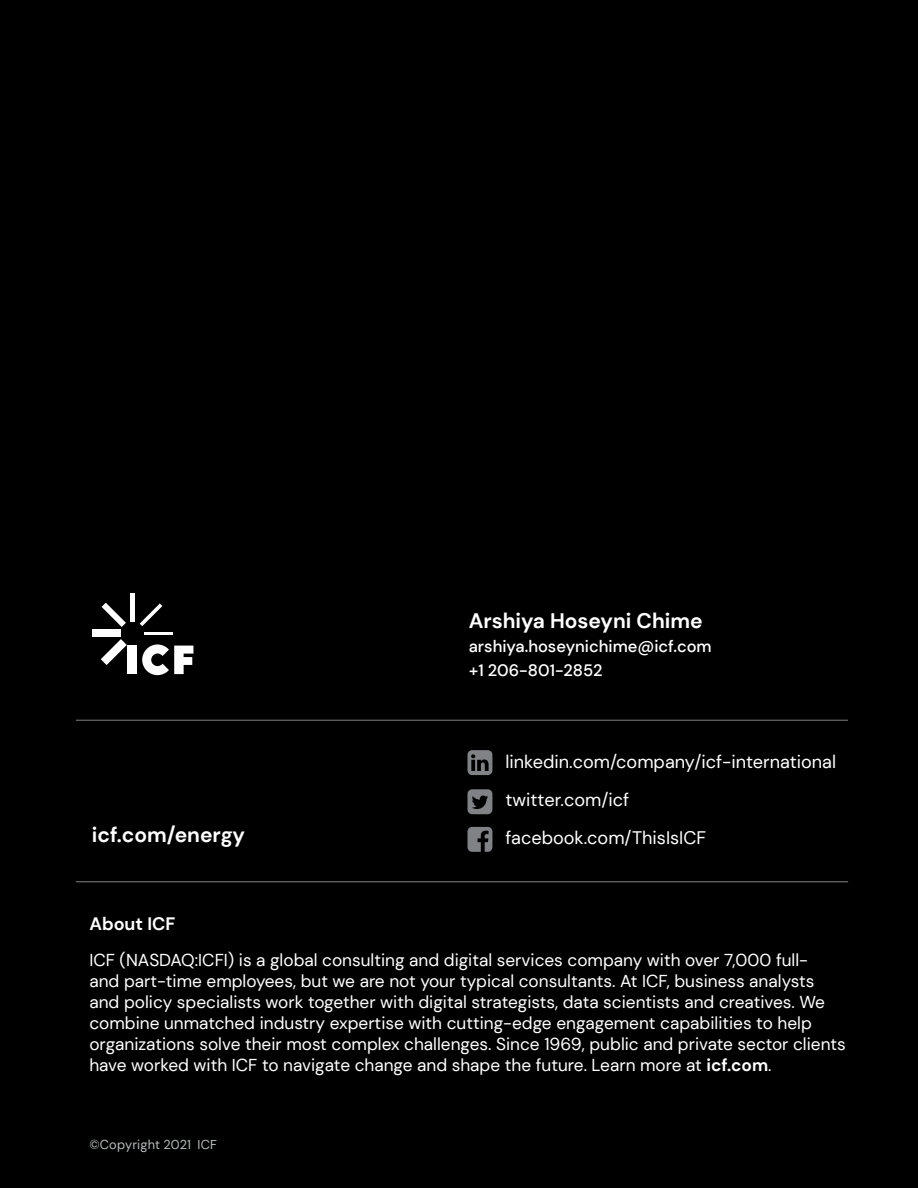
<style>
.page{position:relative;width:918px;height:1188px;background:#000}
.page>*{position:absolute;margin:0;border:0;box-sizing:border-box;transform-origin:0 0}
.back_cover_contact_n{font:700 21px "DM Sans";color:#fff}
.t1{font:18.15px/38px "DM Sans";color:#fff}
.t2{font:700 18px "DM Sans";color:#fff}
.t3{font:17.25px/21px "DM Sans";color:#fff}
.back_cover_contact_i{font:500 16.5px/24px "DM Sans";color:#fff}
.t4{font:12.9px "DM Sans";letter-spacing:.015em;color:#babdbf}
.s1{font-weight:700}
</style>
<div class="page">
<svg style="left:101px;top:639px;width:26px;height:26px"></svg>
<div style="left:92px;top:630px;width:28px;height:7px;background:#fff"></div>
<svg style="left:102px;top:603px;width:24px;height:24px"></svg>
<div style="left:130px;top:593px;width:5px;height:28px;background:#fff"></div>
<svg style="left:140px;top:603px;width:22px;height:23px"></svg>
<hr style="left:145px;top:632px;width:28px;height:3px;background:#fff">
<div style="left:128px;top:646px;width:9px;height:28px;background:#fff"></div>
<svg style="left:142px;top:644px;width:51px;height:31px"></svg>
<hr style="left:76px;top:720px;width:772px;height:1px;background:#808285">
<hr style="left:76px;top:881px;width:772px;height:1px;background:#808285">
<svg style="left:467px;top:827px;width:25px;height:25px"></svg>
<svg style="left:467px;top:750px;width:25px;height:25px"></svg>
<svg style="left:467px;top:789px;width:25px;height:25px"></svg>
<p class="back_cover_contact_n" style="left:92px;top:822px;width:155px">icf.com/energy</p>
<p class="back_cover_contact_n" style="left:469px;top:607px;width:235px">Arshiya Hoseyni Chime</p>
<p class="back_cover_contact_i" style="left:469px;top:634px;width:244px">arshiya.hoseynichime@icf.com +1 206-801-2852</p>
<p class="t1" style="left:506px;top:743px;width:332px">linkedin.com/company/icf-international twitter.com/icf<br>facebook.com/ThisIsICF</p>
<p class="t2" style="left:89px;top:912px;width:88px">About ICF</p>
<p class="t3" style="left:89px;top:949px;width:758px">ICF (NASDAQ:ICFI) is a global consulting and digital services company with over 7,000 full-<br>and part-time employees, but we are not your typical consultants. At ICF, business analysts and policy specialists work together with digital strategists, data scientists and creatives. We combine unmatched industry expertise with cutting-edge engagement capabilities to help organizations solve their most complex challenges. Since 1969, public and private sector clients have worked with ICF to navigate change and shape the future. Learn more at <span class="s1">icf.com</span>.</p>
<p class="t4" style="left:89px;top:1136px;width:129px">©Copyright 2021 ICF</p>
</div>
